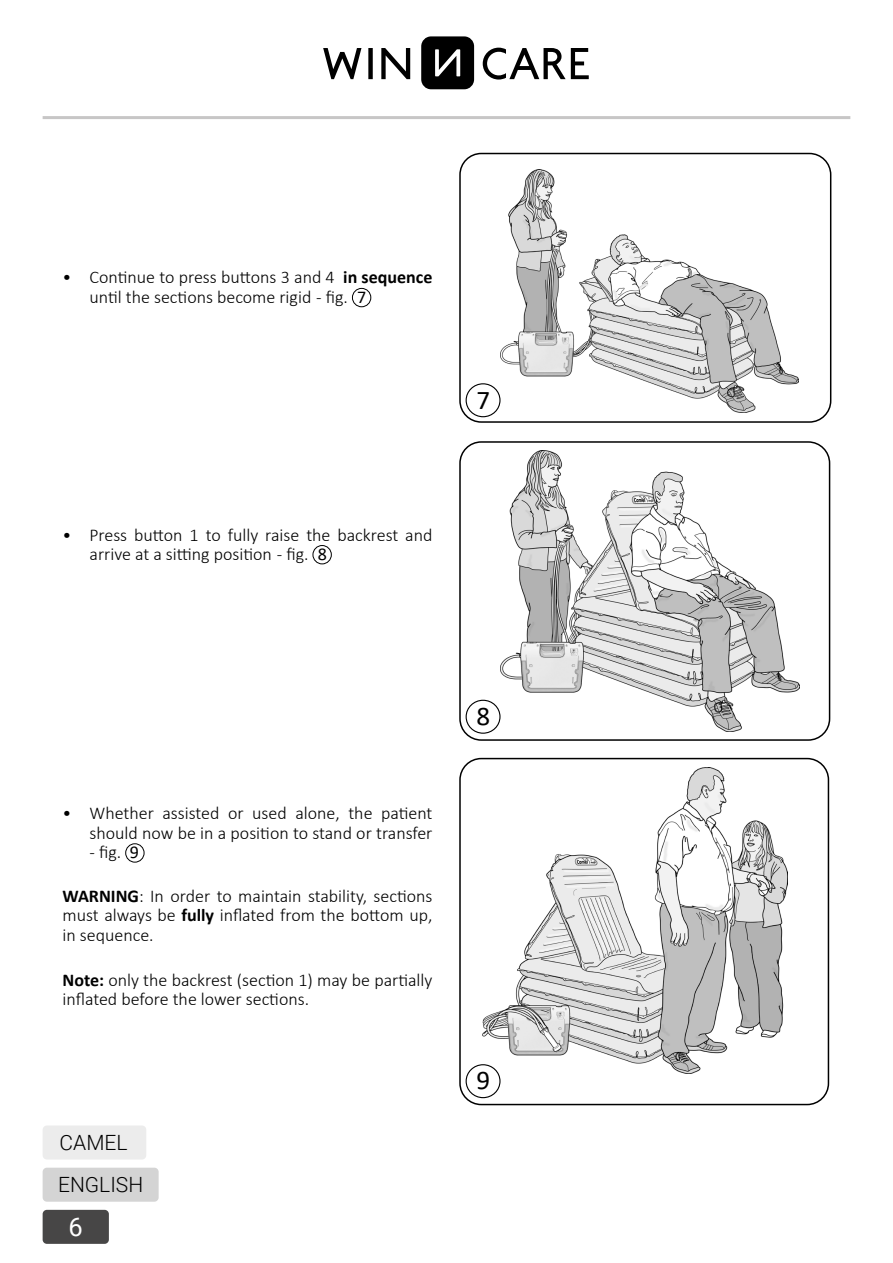
<style>
.page{position:relative;width:893px;height:1263px;background:#fff}
.page>*{position:absolute;margin:0;border:0;box-sizing:border-box;transform-origin:0 0}
.t1{font:27px "Calibri";color:#000}
.t2{font:25.5px "Roboto";color:#fff}
.t3{font:300 21px "Roboto";color:#000}
.t4{font:300 18px/19.5px "Calibri";color:#000}
.s1{font-weight:700}
.s2{font-weight:400}
</style>
<div class="page">
<div style="left:421px;top:36px;width:53px;height:53px;background:#000;border-radius:10px"></div>
<svg style="left:435px;top:49px;width:25px;height:27px"></svg>
<svg style="left:483px;top:48px;width:106px;height:32px"></svg>
<svg style="left:381px;top:48px;width:29px;height:31px"></svg>
<svg style="left:368px;top:48px;width:5px;height:31px"></svg>
<svg style="left:323px;top:48px;width:38px;height:31px"></svg>
<hr style="left:43px;top:116px;width:807px;height:3px;background:#c7c6c6">
<div style="left:43px;top:1210px;width:66px;height:34px;background:#474646;border-radius:4px"></div>
<div style="left:43px;top:1168px;width:116px;height:34px;background:#d4d4d4;border-radius:4px"></div>
<div style="left:43px;top:1125px;width:103px;height:34px;background:#ececec;border-radius:4px"></div>
<div style="left:459px;top:153px;width:372px;height:270px;border:2px solid #000;border-radius:21px"></div>
<div style="left:459px;top:441px;width:371px;height:300px;border:2px solid #000;border-radius:21px"></div>
<div style="left:459px;top:758px;width:370px;height:347px;border:2px solid #000;border-radius:21px"></div>
<img style="left:482px;top:767px;width:305px;height:306px">
<img style="left:500px;top:450px;width:299px;height:282px">
<img style="left:500px;top:170px;width:299px;height:242px">
<div style="left:352px;top:288px;width:19px;height:19px;border:1px solid #000;border-radius:50%"></div>
<div style="left:313px;top:545px;width:19px;height:19px;border:1px solid #000;border-radius:50%"></div>
<div style="left:125px;top:843px;width:19px;height:19px;border:1px solid #000;border-radius:50%"></div>
<div style="left:466px;top:383px;width:35px;height:34px;border:1px solid #000;border-radius:50%"></div>
<div style="left:466px;top:700px;width:35px;height:34px;border:1px solid #000;border-radius:50%"></div>
<div style="left:466px;top:1064px;width:35px;height:34px;border:1px solid #000;border-radius:50%"></div>
<p class="t4" style="left:90px;top:267px;width:344px;text-indent:-27px">• Continue to press buttons 3 and 4 <span class="s1">in sequence </span>until the sections become rigid - fig. <span class="s2">7</span></p>
<h1 class="t1" style="left:476px;top:381px;width:15px">7</h1>
<p class="t4" style="left:90px;top:525px;width:344px;text-indent:-27px">• Press button 1 to fully raise the backrest and arrive at a sitting position - fig. <span class="s2">8</span></p>
<p class="t4" style="left:63px;top:803px;width:371px;text-align:right">• Whether assisted or used alone, the patient should now be in a position to stand or transfer</p>
<p class="t4" style="left:90px;top:842px;width:51px">- fig. <span class="s2">9</span></p>
<p class="t4" style="left:63px;top:886px;width:371px;text-align:justify"><span class="s1">WARNING</span>: In order to maintain stability, sections must always be <span class="s1">fully</span> inflated from the bottom up, in sequence.</p>
<p class="t4" style="left:63px;top:970px;width:371px"><span class="s1">Note:</span> only the backrest (section 1) may be partially inflated before the lower sections.</p>
<p class="t3" style="left:60px;top:1127px;width:69px">CAMEL</p>
<p class="t3" style="left:58px;top:1169px;width:87px">ENGLISH</p>
<h2 class="t2" style="left:69px;top:1209px;width:16px">6</h2>
<h1 class="t1" style="left:476px;top:697px;width:15px">8</h1>
<h1 class="t1" style="left:476px;top:1062px;width:15px">9</h1>
</div>
